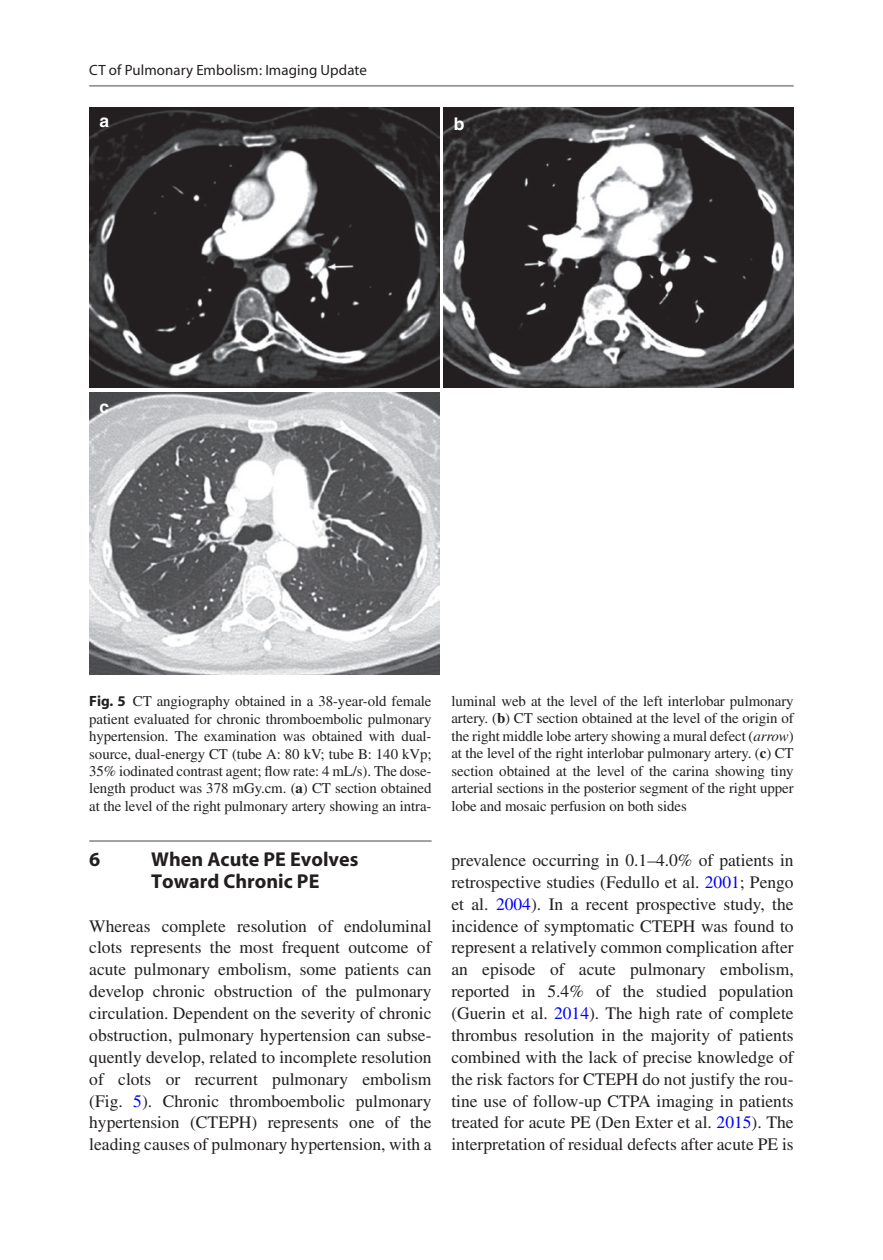
<style>
.page{position:relative;width:883px;height:1260px;background:#fff}
.page>*{position:absolute;margin:0;border:0;box-sizing:border-box;transform-origin:0 0}
.t1{font:700 20.12px/21.9px "Myriad";color:#231f20}
.t2{font:17.5px/21.9px "Times";color:#231f20;text-align:justify}
.t3{font:700 17.5px "Helvetica";color:#fff}
.t4{font:14.88px/17.5px "Times";letter-spacing:-.005em;color:#231f20;text-align:justify}
.t5{font:14.88px "Myriad";letter-spacing:.005em;color:#231f20}
.s1{font-family:"Myriad";font-weight:700}
.s2{font-weight:700}
.s3{font-style:italic}
.s4{color:#0000fa}
</style>
<div class="page">
<hr style="left:89px;top:840px;width:343px;height:2px;background:#939598">
<img style="left:89px;top:107px;width:350px;height:281px">
<img style="left:444px;top:107px;width:349px;height:281px">
<img style="left:89px;top:393px;width:350px;height:282px">
<hr style="left:89px;top:85px;width:705px;height:2px;background:#939598">
<p class="t5" style="left:89px;top:63px;width:279px">CT of Pulmonary Embolism: Imaging Update</p>
<p class="t3" style="left:99px;top:110px;width:11px">a</p>
<p class="t3" style="left:454px;top:113px;width:12px">b</p>
<p class="t3" style="left:99px;top:396px;width:11px">c</p>
<p class="t4" style="left:89px;top:692px;width:344px"><span class="s1">Fig. 5</span> CT angiography obtained in a 38-year-old female patient evaluated for chronic thromboembolic pulmonary hypertension. The examination was obtained with dual&shy;source, dual-energy CT (tube A: 80 kV; tube B: 140 kVp; 35% iodinated contrast agent; flow rate: 4 mL/s). The dose&shy;length product was 378 mGy.cm. (<span class="s2">a</span>) CT section obtained at the level of the right pulmonary artery showing an intra-</p>
<p class="t4" style="left:451px;top:692px;width:344px">luminal web at the level of the left interlobar pulmonary artery. (<span class="s2">b</span>) CT section obtained at the level of the origin of the right middle lobe artery showing a mural defect (<span class="s3">arrow</span>) at the level of the right interlobar pulmonary artery. (<span class="s2">c</span>) CT section obtained at the level of the carina showing tiny arterial sections in the posterior segment of the right upper lobe and mosaic perfusion on both sides</p>
<p class="t1" style="left:89px;top:849px;width:13px">6</p>
<p class="t1" style="left:151px;top:849px;width:209px">When Acute PE Evolves<br>Toward Chronic PE</p>
<p class="t2" style="left:89px;top:915px;width:344px">Whereas complete resolution of endoluminal clots represents the most frequent outcome of acute pulmonary embolism, some patients can develop chronic obstruction of the pulmonary circulation. Dependent on the severity of chronic obstruction, pulmonary hypertension can subse&shy;quently develop, related to incomplete resolution of clots or recurrent pulmonary embolism (Fig. <span class="s4">5</span>). Chronic thromboembolic pulmonary hypertension (CTEPH) represents one of the leading causes of pulmonary hypertension, with a</p>
<p class="t2" style="left:451px;top:849px;width:344px">prevalence occurring in 0.1–4.0% of patients in retrospective studies (Fedullo et al. <span class="s4">2001</span>; Pengo et al. <span class="s4">2004</span>). In a recent prospective study, the incidence of symptomatic CTEPH was found to represent a relatively common complication after an episode of acute pulmonary embolism, reported in 5.4% of the studied population (Guerin et al. <span class="s4">2014</span>). The high rate of complete thrombus resolution in the majority of patients combined with the lack of precise knowledge of the risk factors for CTEPH do not justify the rou&shy;tine use of follow-up CTPA imaging in patients treated for acute PE (Den Exter et al. <span class="s4">2015</span>). The interpretation of residual defects after acute PE is</p>
</div>
